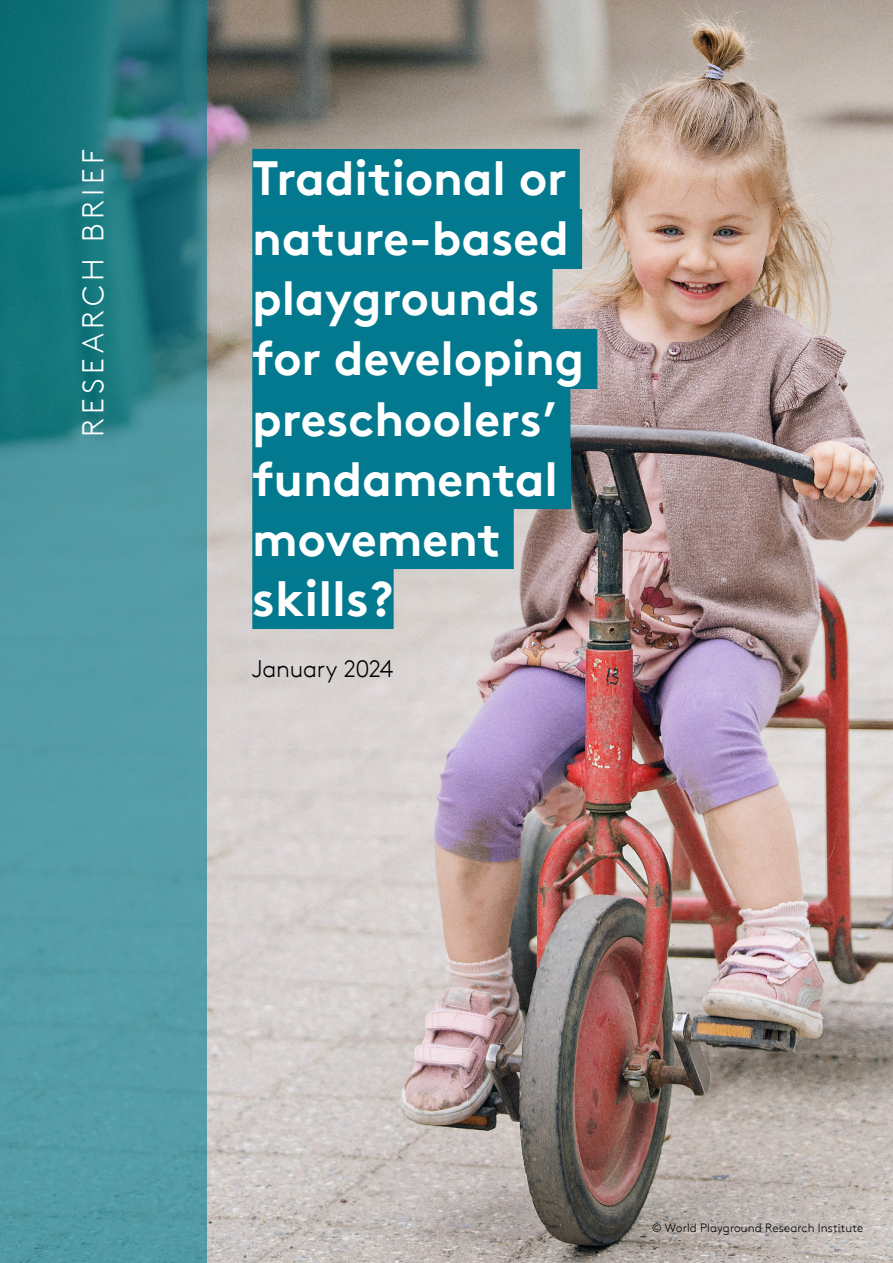
<style>
.page{position:relative;width:893px;height:1263px;background:#fff}
.page>*{position:absolute;margin:0;border:0;box-sizing:border-box;transform-origin:0 0}
.t1{font:700 49.5px "Brown Pro TT";color:#fff}
.t2{font:700 48px/60px "Brown Pro TT";color:#fff}
.t3{font:300 30px "Brown Pro TT";letter-spacing:.15em;color:#fff}
.t4{font:300 24px "Brown Pro TT";letter-spacing:-.015em;color:#000}
.t5{font:300 12px "Brown Pro TT";letter-spacing:.005em;color:#000}
</style>
<div class="page">
<img style="left:0;top:0;width:893px;height:1263px">
<svg style="left:0;top:0;width:206px;height:1262px;background:#408e97"></svg>
<div style="left:252px;top:149px;width:328px;height:60px;background:#02798e"></div>
<div style="left:252px;top:209px;width:330px;height:60px;background:#02798e"></div>
<div style="left:252px;top:269px;width:300px;height:60px;background:#02798e"></div>
<div style="left:252px;top:329px;width:345px;height:60px;background:#02798e"></div>
<div style="left:252px;top:389px;width:318px;height:60px;background:#02798e"></div>
<div style="left:252px;top:449px;width:319px;height:60px;background:#02798e"></div>
<div style="left:252px;top:509px;width:262px;height:60px;background:#02798e"></div>
<div style="left:252px;top:569px;width:142px;height:60px;background:#02798e"></div>
<p class="t3" style="left:71px;top:437px;width:289px;rotate:-90deg">RESEARCH BRIEF</p>
<p class="t2" style="left:252px;top:144px;width:334px">Traditional or nature-based playgrounds for developing preschoolers’ fundamental movement</p>
<p class="t1" style="left:252px;top:558px;width:143px">skills?</p>
<p class="t4" style="left:252px;top:651px;width:143px">January 2024</p>
<p class="t5" style="left:652px;top:1218px;width:213px">© World Playground Research Institute</p>
</div>
